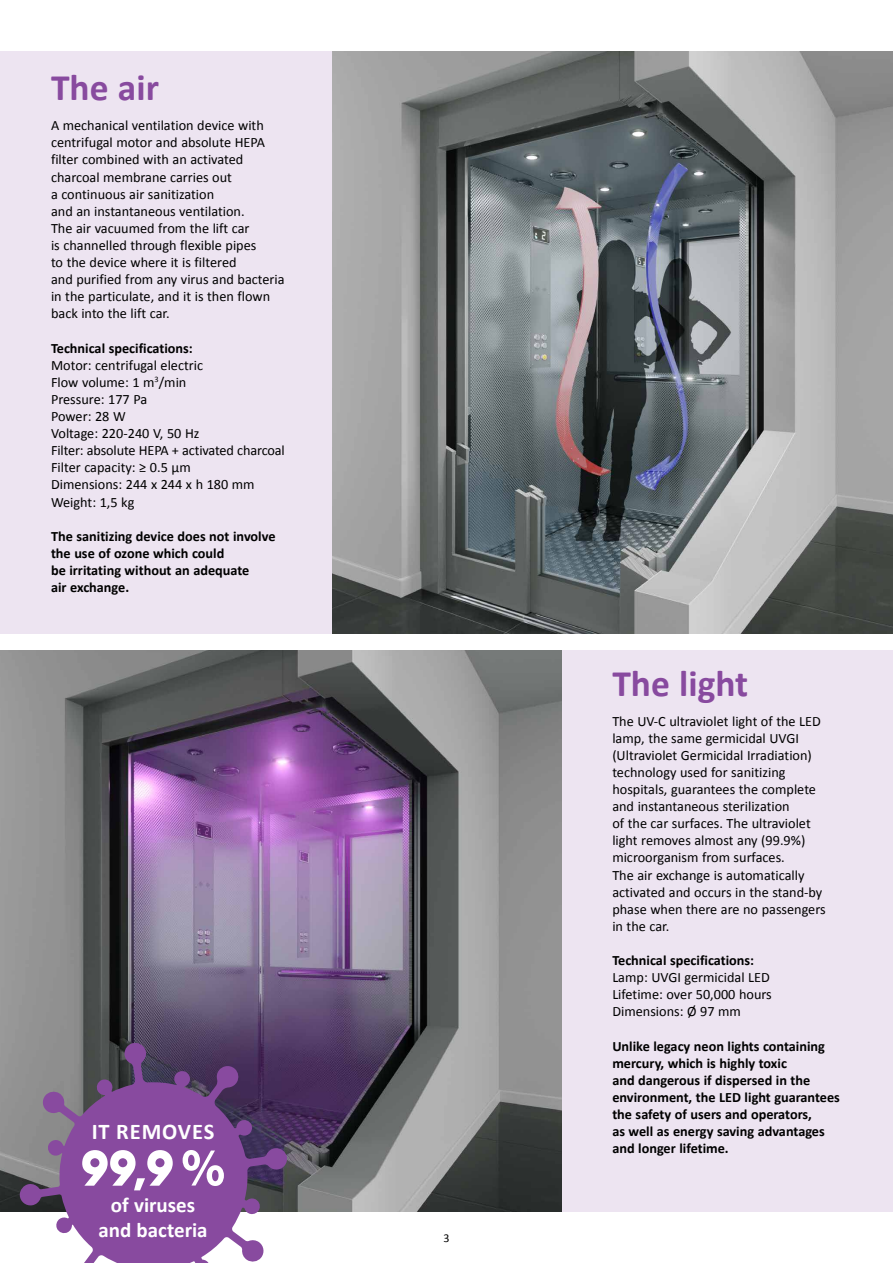
<style>
.page{position:relative;width:893px;height:1263px;background:#fff}
.page>*{position:absolute;margin:0;border:0;box-sizing:border-box;transform-origin:0 0}
.t1{font:700 37.5px "Calibri";color:#884a9f}
.t2{font:700 22.5px "Calibri";letter-spacing:.04em;color:#fff}
.t3{font:700 21px/25.2px "Calibri";color:#fff;text-align:center}
.t4{font:14.25px/17.1px "Calibri";color:#000}
.t5{font:700 14.25px/17.1px "Calibri";color:#000}
.t6{font:12px "Calibri";color:#000}
</style>
<div class="page">
<img style="left:332px;top:51px;width:561px;height:583px">
<div style="left:561px;top:651px;width:332px;height:561px;background:#ede4f1"></div>
<img style="left:0;top:651px;width:561px;height:561px">
<div style="left:0;top:51px;width:332px;height:583px;background:#ede4f1"></div>
<svg style="left:19px;top:1043px;width:269px;height:220px;background:#826192"></svg>
<svg style="left:82px;top:1150px;width:91px;height:40px"></svg>
<svg style="left:183px;top:1150px;width:41px;height:36px"></svg>
<h1 class="t1" style="left:51px;top:65px;width:109px">The air</h1>
<p class="t4" style="left:51px;top:116px;width:235px">A mechanical ventilation device with centrifugal motor and absolute HEPA filter combined with an activated charcoal membrane carries out<br>a continuous air sanitization<br>and an instantaneous ventilation.<br>The air vacuumed from the lift car<br>is channelled through flexible pipes<br>to the device where it is filtered<br>and purified from any virus and bacteria in the particulate, and it is then flown back into the lift car.</p>
<p class="t5" style="left:51px;top:339px;width:143px">Technical specifications:</p>
<p class="t4" style="left:51px;top:356px;width:235px">Motor: centrifugal electric<br>Flow volume: 1 m<sup>3</sup>/min<br>Pressure: 177 Pa<br>Power: 28 W<br>Voltage: 220-240 V, 50 Hz<br>Filter: absolute HEPA + activated charcoal<br>Filter capacity: ≥ 0.5 μm<br>Dimensions: 244 x 244 x h 180 mm<br>Weight: 1,5 kg</p>
<p class="t5" style="left:51px;top:527px;width:226px">The sanitizing device does not involve the use of ozone which could<br>be irritating without an adequate<br>air exchange.</p>
<h2 class="t2" style="left:92px;top:1118px;width:124px">IT REMOVES</h2>
<h3 class="t3" style="left:99px;top:1191px;width:111px">of viruses and bacteria</h3>
<p class="t6" style="left:443px;top:1231px;width:8px">3</p>
<h1 class="t1" style="left:612px;top:660px;width:137px">The light</h1>
<p class="t4" style="left:612px;top:712px;width:215px">The UV-C ultraviolet light of the LED lamp, the same germicidal UVGI (Ultraviolet Germicidal Irradiation) technology used for sanitizing hospitals, guarantees the complete and instantaneous sterilization<br>of the car surfaces. The ultraviolet light removes almost any (99.9%) microorganism from surfaces.<br>The air exchange is automatically activated and occurs in the stand-by phase when there are no passengers in the car.</p>
<p class="t5" style="left:612px;top:951px;width:143px">Technical specifications:</p>
<p class="t4" style="left:612px;top:968px;width:161px">Lamp: UVGI germicidal LED<br>Lifetime: over 50,000 hours<br>Dimensions: Ø 97 mm</p>
<p class="t5" style="left:612px;top:1036px;width:229px">Unlike legacy neon lights containing mercury, which is highly toxic<br>and dangerous if dispersed in the environment, the LED light guarantees the safety of users and operators,<br>as well as energy saving advantages and longer lifetime.</p>
</div>
